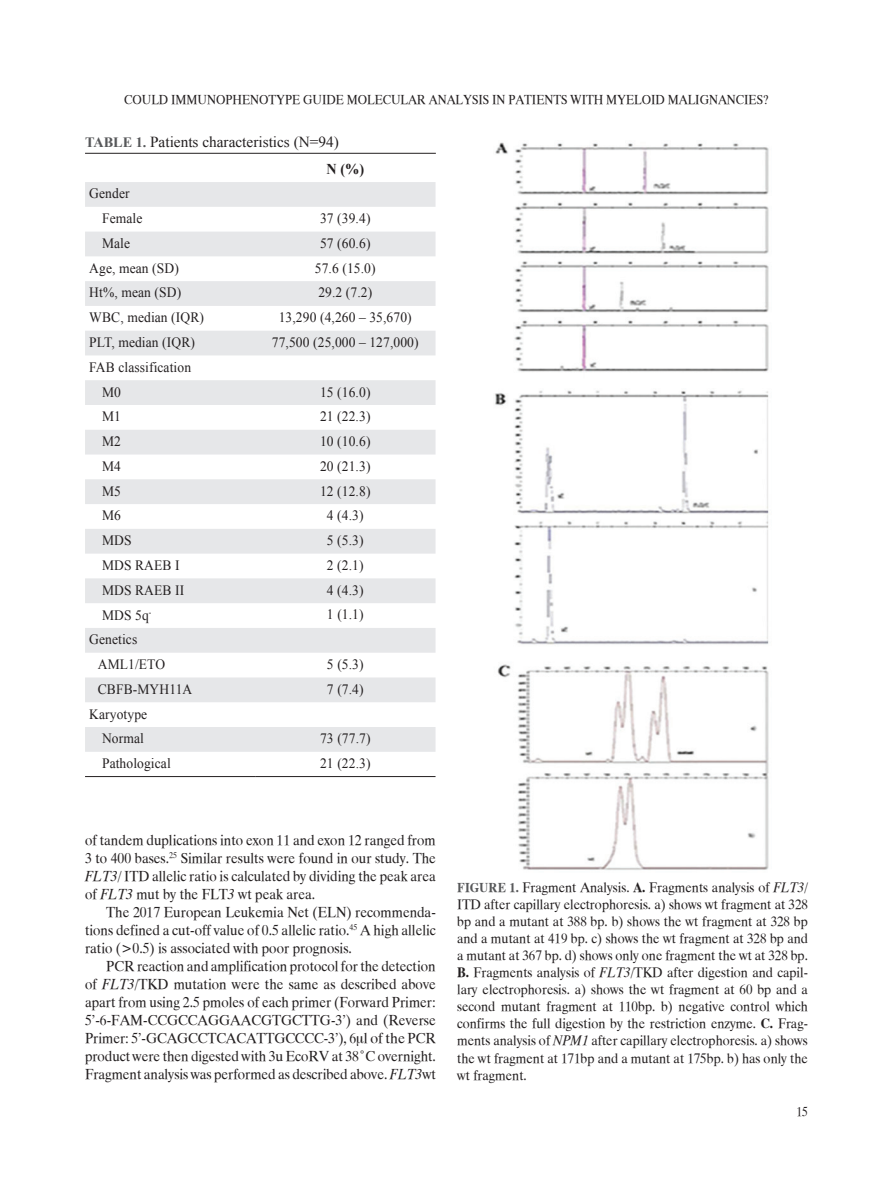
<style>
.page{position:relative;width:893px;height:1191px;background:#fff}
.page>*{position:absolute;margin:0;border:0;box-sizing:border-box;transform-origin:0 0}
.t1{font:15.3px "Times New Roman";color:#231f20}
.t2{font:15px/18px "UB Times";color:#231f20;text-align:justify;scale:.95 1}
.t3{font:700 15px "Times New Roman";color:#231f20;scale:.95 1}
.t4{font:14.25px/17.1px "UB Times";color:#231f20;text-align:justify;scale:.95 1}
.t5{font:14.25px/24.8px "Times New Roman";letter-spacing:.005em;color:#231f20;scale:.95 1}
.t6{font:13.5px "UB Times";color:#231f20;scale:.9 1}
.s1{font-weight:700;font-size:14.25px;color:#57585a}
.s2{font-family:"UB Times Italic"}
.s3{font-family:"UB Times Bold";font-size:13.5px;color:#57585a}
.s4{font-family:"UB Times Bold"}
</style>
<div class="page">
<hr style="left:85px;top:153px;width:351px;height:1px;background:#231f20">
<svg style="left:85px;top:182px;width:351px;height:570px;fill:#e7e8e9"></svg>
<hr style="left:85px;top:776px;width:170px;height:1px;background:#231f20">
<hr style="left:255px;top:776px;width:181px;height:1px;background:#231f20">
<img style="left:495px;top:142px;width:274px;height:728px">
<p class="t6" style="left:124px;top:92px;width:20px">Could</p>
<p class="t6" style="left:171px;top:92px;width:17px">Immunophenot</p>
<p class="t6" style="left:276px;top:92px;width:51px">ype Guide</p>
<p class="t6" style="left:347px;top:92px;width:23px">Molecular</p>
<p class="t6" style="left:429px;top:92px;width:21px">Anal</p>
<p class="t6" style="left:463px;top:92px;width:68px">ysis In Patients</p>
<p class="t6" style="left:570px;top:92px;width:22px">With</p>
<p class="t6" style="left:606px;top:92px;width:32px">Myeloid</p>
<p class="t6" style="left:668px;top:92px;width:22px">Malignancies</p>
<p class="t6" style="left:763px;top:92px;width:8px">?</p>
<p class="t1" style="left:85px;top:131px;width:255px"><span class="s1">Table 1.</span> Patients characteristics (N=94)</p>
<p class="t3" style="left:327px;top:158px;width:41px">N (%)</p>
<p class="t5" style="left:102px;top:181px;width:44px;text-indent:-13px">Gender<br>Female</p>
<p class="t5" style="left:320px;top:206px;width:55px">37 (39.4)</p>
<p class="t5" style="left:102px;top:230px;width:31px">Male</p>
<p class="t5" style="left:320px;top:230px;width:55px">57 (60.6)</p>
<p class="t5" style="left:89px;top:255px;width:96px">Age, mean (SD)</p>
<p class="t5" style="left:315px;top:255px;width:65px">57.6 (15.0)</p>
<p class="t5" style="left:89px;top:280px;width:98px">Ht%, mean (SD)</p>
<p class="t5" style="left:318px;top:280px;width:58px">29.2 (7.2)</p>
<p class="t5" style="left:89px;top:305px;width:122px">WBC, median (IQR)</p>
<p class="t5" style="left:279px;top:305px;width:141px">13,290 (4,260 – 35,670)</p>
<p class="t5" style="left:89px;top:329px;width:113px">PLT, median (IQR)</p>
<p class="t5" style="left:272px;top:329px;width:156px">77,500 (25,000 – 127,000)</p>
<p class="t5" style="left:102px;top:354px;width:95px;text-indent:-13px">FAB classification<br>M0</p>
<p class="t5" style="left:320px;top:379px;width:55px">15 (16.0)</p>
<p class="t5" style="left:102px;top:404px;width:21px">M1</p>
<p class="t5" style="left:320px;top:404px;width:55px">21 (22.3)</p>
<p class="t5" style="left:102px;top:429px;width:21px">M2</p>
<p class="t5" style="left:320px;top:429px;width:55px">10 (10.6)</p>
<p class="t5" style="left:102px;top:453px;width:21px">M4</p>
<p class="t5" style="left:320px;top:453px;width:55px">20 (21.3)</p>
<p class="t5" style="left:102px;top:478px;width:21px">M5</p>
<p class="t5" style="left:320px;top:478px;width:55px">12 (12.8)</p>
<p class="t5" style="left:102px;top:503px;width:21px">M6</p>
<p class="t5" style="left:327px;top:503px;width:40px">4 (4.3)</p>
<p class="t5" style="left:102px;top:528px;width:33px">MDS</p>
<p class="t5" style="left:327px;top:528px;width:40px">5 (5.3)</p>
<p class="t5" style="left:102px;top:552px;width:83px">MDS RAEB I</p>
<p class="t5" style="left:327px;top:552px;width:40px">2 (2.1)</p>
<p class="t5" style="left:102px;top:577px;width:88px">MDS RAEB II</p>
<p class="t5" style="left:327px;top:577px;width:40px">4 (4.3)</p>
<p class="t5" style="left:102px;top:602px;width:54px">MDS 5q<sup>-</sup></p>
<p class="t5" style="left:327px;top:602px;width:40px">1 (1.1)</p>
<p class="t5" style="left:98px;top:627px;width:72px;text-indent:-9px">Genetics<br>AML1/ETO</p>
<p class="t5" style="left:327px;top:651px;width:40px">5 (5.3)</p>
<p class="t5" style="left:98px;top:676px;width:101px">CBFB-MYH11A</p>
<p class="t5" style="left:327px;top:676px;width:40px">7 (7.4)</p>
<p class="t5" style="left:89px;top:701px;width:62px;text-align:right">Karyotype<br>Normal</p>
<p class="t5" style="left:320px;top:726px;width:55px">73 (77.7)</p>
<p class="t5" style="left:102px;top:750px;width:74px">Pathological</p>
<p class="t5" style="left:320px;top:750px;width:55px">21 (22.3)</p>
<p class="t2" style="left:85px;top:831px;width:371px">of tandem duplications into exon 11 and exon 12 ranged from 3 to 400 bases.<sup>25</sup> Similar results were found in our study. The <span class="s2">FLT3/</span> ITD allelic ratio is calculated by dividing the peak area of <span class="s2">FLT3</span> mut by the FLT<span class="s2">3</span> wt peak area.</p>
<p class="t2" style="left:85px;top:903px;width:371px;text-indent:21px">The 2017 European Leukemia Net (ELN) recommenda&shy;tions defined a cut-off value of 0.5 allelic ratio.<sup>45</sup> A high allelic ratio (&gt;0.5) is associated with poor prognosis.</p>
<p class="t2" style="left:85px;top:957px;width:371px;text-indent:21px">PCR reaction and amplification protocol for the detection of <span class="s2">FLT3</span>/TKD mutation were the same as described above apart from using 2.5 pmoles of each primer (Forward Primer:<br>5’-6-FAM-CCGCCAGGAACGTGCTTG-3’) and (Reverse Primer: 5’-GCAGCCTCACATTGCCCC-3’), 6μl of the PCR product were then digested with 3u EcoRV at 38°C overnight.<br>Fragment analysis was performed as described above. <span class="s2">FLT3</span>wt</p>
<p class="t4" style="left:457px;top:878px;width:371px"><span class="s3">FIGURE 1.</span> Fragment Analysis. <span class="s4">A.</span> Fragments analysis of <span class="s2">FLT3</span>/ ITD after capillary electrophoresis. a) shows wt fragment at 328 bp and a mutant at 388 bp. b) shows the wt fragment at 328 bp and a mutant at 419 bp. c) shows the wt fragment at 328 bp and a mutant at 367 bp. d) shows only one fragment the wt at 328 bp.<br><span class="s4">B.</span> Fragments analysis of <span class="s2">FLT3</span>/TKD after digestion and capil&shy;lary electrophoresis. a) shows the wt fragment at 60 bp and a second mutant fragment at 110bp. b) negative control which confirms the full digestion by the restriction enzyme. <span class="s4">C.</span> Frag&shy;ments analysis of <span class="s2">NPM1</span> after capillary electrophoresis. a) shows the wt fragment at 171bp and a mutant at 175bp. b) has only the wt fragment.</p>
<p class="t6" style="left:796px;top:1104px;width:14px">15</p>
</div>
